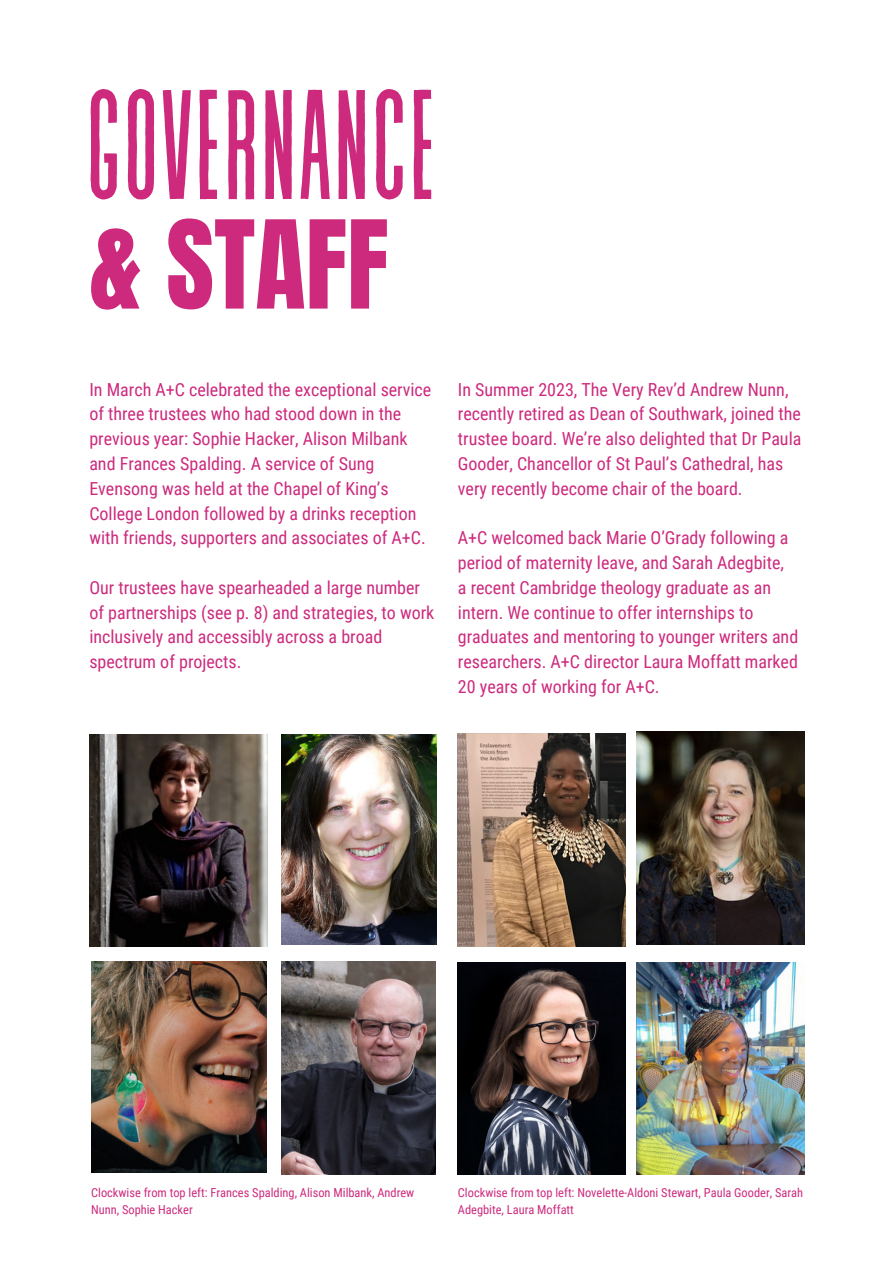
<style>
.page{position:relative;width:893px;height:1264px;background:#fff}
.page>*{position:absolute;margin:0;border:0;box-sizing:border-box;transform-origin:0 0}
.t1{font:155.55px "Revive 80 Tall";color:#cd2a7d}
.t2{font:103.95px "Anton";color:#cd2a7d}
.t3{font:18px/24.8px "Roboto Condensed";color:#cd2a7d}
.t4{font:12.45px/16.5px "Roboto Condensed";color:#cd2a7d}
</style>
<div class="page">
<img style="left:637px;top:731px;width:167px;height:213px">
<img style="left:91px;top:961px;width:175px;height:211px">
<img style="left:281px;top:734px;width:156px;height:210px">
<img style="left:89px;top:734px;width:178px;height:212px">
<img style="left:281px;top:961px;width:154px;height:213px">
<img style="left:458px;top:733px;width:167px;height:213px">
<img style="left:458px;top:962px;width:167px;height:212px">
<img style="left:637px;top:962px;width:167px;height:212px">
<p class="t1" style="left:85px;top:65px;width:353px">GOVERNANCE</p>
<p class="t2" style="left:89px;top:190px;width:301px">&amp; STAFF</p>
<p class="t3" style="left:89px;top:377px;width:343px">In March A+C celebrated the exceptional service of three trustees who had stood down in the previous year: Sophie Hacker, Alison Milbank and Frances Spalding. A service of Sung Evensong was held at the Chapel of King’s College London followed by a drinks reception with friends, supporters and associates of A+C.</p>
<p class="t3" style="left:89px;top:575px;width:346px">Our trustees have spearheaded a large number of partnerships (see p. 8) and strategies, to work inclusively and accessibly across a broad spectrum of projects.</p>
<h3 class="t3" style="left:458px;top:377px;width:345px">In Summer 2023, The Very Rev’d Andrew Nunn, recently retired as Dean of Southwark, joined the trustee board. We’re also delighted that Dr Paula Gooder, Chancellor of St Paul’s Cathedral, has very recently become chair of the board.</h3>
<h3 class="t3" style="left:458px;top:525px;width:342px">A+C welcomed back Marie O’Grady following a period of maternity leave, and Sarah Adegbite,<br>a recent Cambridge theology graduate as an intern. We continue to offer internships to graduates and mentoring to younger writers and researchers. A+C director Laura Moffatt marked 20 years of working for A+C.</h3>
<p class="t4" style="left:91px;top:1184px;width:325px">Clockwise from top left: Frances Spalding, Alison Milbank, Andrew<br>Nunn, Sophie Hacker</p>
<p class="t4" style="left:458px;top:1184px;width:346px">Clockwise from top left: Novelette-Aldoni Stewart, Paula Gooder, Sarah<br>Adegbite, Laura Moffatt</p>
</div>
